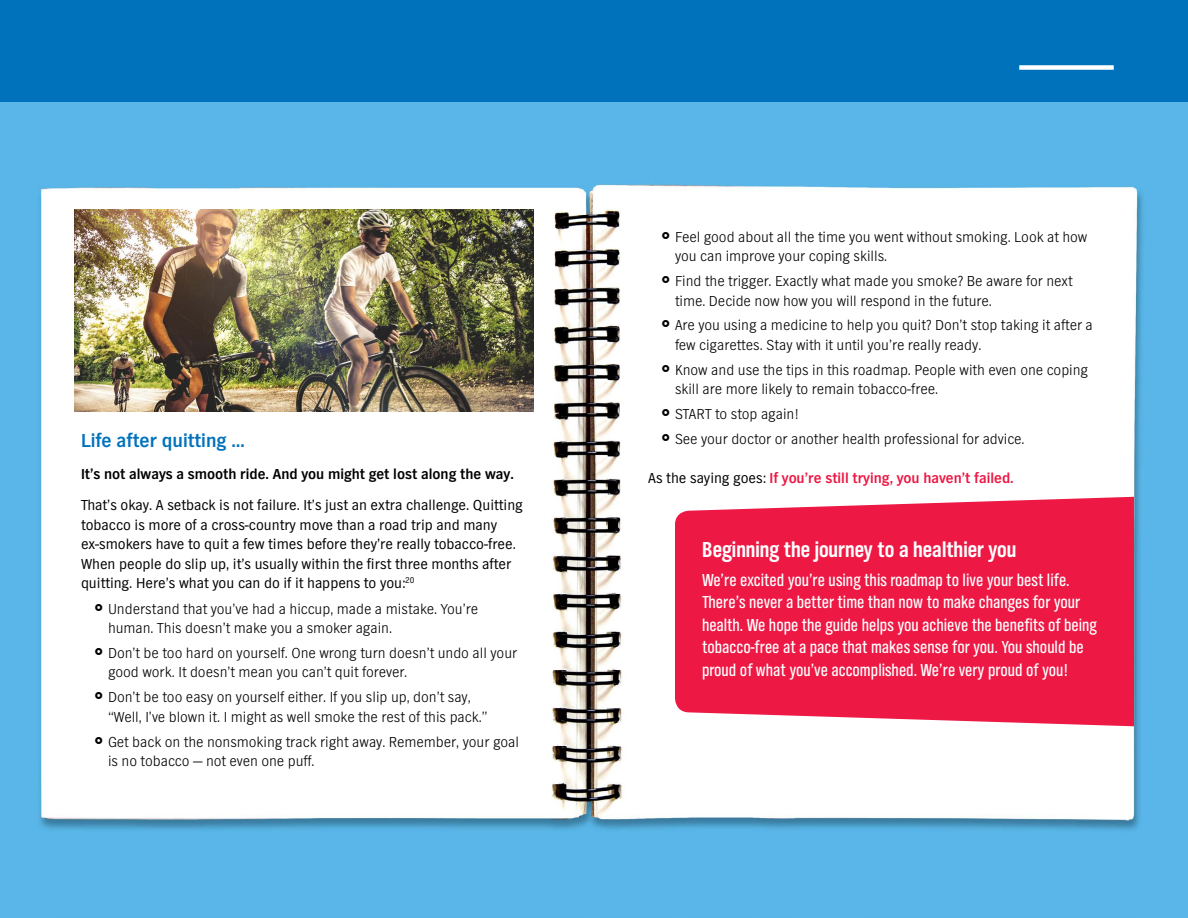
<style>
.page{position:relative;width:1188px;height:918px;background:#fff}
.page>*{position:absolute;margin:0;border:0;box-sizing:border-box;transform-origin:0 0}
.t1{font:700 22.5px "TV Nord Cond EF";color:#fff}
.t2{font:700 19.5px "TV Nord EF";color:#0072bc}
.t3{font:18px/22.5px "TV Nord Cond EF";color:#fff}
.t4{font:300 15px/19.5px "TV Nord EF";color:#000}
.t5{font:15px/19.5px "TV Nord EF";color:#000}
.t6{font:700 15px "TV Nord EF";color:#000}
.t7{font:700 15px "TV Nord EF";color:#ed1844}
.s1{font-weight:400;color:#000}
</style>
<div class="page">
<img style="left:0;top:101px;width:1188px;height:817px">
<div style="left:675px;top:497px;width:459px;height:229px;background:#ed1844"></div>
<img style="left:74px;top:209px;width:459px;height:203px">
<div style="left:0;top:0;width:1188px;height:101px;background:#0072bc"></div>
<div style="left:1019px;top:65px;width:95px;height:5px;background:#fff"></div>
<svg style="left:95px;top:603px;width:7px;height:8px"></svg>
<svg style="left:95px;top:648px;width:7px;height:7px"></svg>
<svg style="left:95px;top:692px;width:7px;height:7px"></svg>
<svg style="left:95px;top:737px;width:7px;height:7px"></svg>
<svg style="left:662px;top:231px;width:7px;height:8px"></svg>
<svg style="left:662px;top:276px;width:7px;height:7px"></svg>
<svg style="left:662px;top:320px;width:7px;height:7px"></svg>
<svg style="left:662px;top:365px;width:7px;height:7px"></svg>
<svg style="left:662px;top:409px;width:7px;height:7px"></svg>
<svg style="left:662px;top:434px;width:7px;height:7px"></svg>
<h2 class="t2" style="left:81px;top:430px;width:165px">Life after quitting …</h2>
<p class="t6" style="left:81px;top:465px;width:434px">It’s not always a smooth ride. And you might get lost along the way.</p>
<p class="t5" style="left:81px;top:495px;width:443px">That’s okay. A setback is not failure. It’s just an extra challenge. Quitting tobacco is more of a cross-country move than a road trip and many ex-smokers have to quit a few times before they’re really tobacco-free.<br>When people do slip up‚ it’s usually within the first three months after quitting. Here’s what you can do if it happens to you:<sup>20</sup></p>
<p class="t4" style="left:108px;top:599px;width:372px">Understand that you’ve had a hiccup, made a mistake. You’re human. This doesn’t make you a smoker again.</p>
<p class="t4" style="left:108px;top:643px;width:411px">Don’t be too hard on yourself. One wrong turn doesn’t undo all your good work. It doesn’t mean you can’t quit forever.</p>
<p class="t4" style="left:108px;top:688px;width:381px">Don’t be too easy on yourself either. If you slip up‚ don’t say‚ “Well‚ I’ve blown it. I might as well smoke the rest of this pack.”</p>
<p class="t4" style="left:108px;top:732px;width:413px">Get back on the nonsmoking track right away. Remember‚ your goal is no tobacco — not even one puff.</p>
<p class="t4" style="left:675px;top:227px;width:414px">Feel good about all the time you went without smoking. Look at how you can improve your coping skills.</p>
<p class="t4" style="left:675px;top:271px;width:399px">Find the trigger. Exactly what made you smoke? Be aware for next time. Decide now how you will respond in the future.</p>
<p class="t4" style="left:675px;top:316px;width:419px">Are you using a medicine to help you quit? Don’t stop taking it after a few cigarettes. Stay with it until you’re really ready.</p>
<p class="t4" style="left:675px;top:360px;width:415px">Know and use the tips in this roadmap. People with even one coping skill are more likely to remain tobacco-free.</p>
<p class="t4" style="left:675px;top:402px;width:351px;line-height:24.9px">START to stop again!<br>See your doctor or another health professional for advice.</p>
<p class="t7" style="left:648px;top:469px;width:367px"><span class="s1">As the saying goes:</span> If you’re still trying, you haven’t failed.</p>
<h1 class="t1" style="left:702px;top:538px;width:316px">Beginning the journey to a healthier you</h1>
<p class="t3" style="left:702px;top:569px;width:397px">We’re excited you’re using this roadmap to live your best life.<br>There’s never a better time than now to make changes for your health. We hope the guide helps you achieve the benefits of being tobacco-free at a pace that makes sense for you. You should be proud of what you’ve accomplished. We’re very proud of you!</p>
</div>
